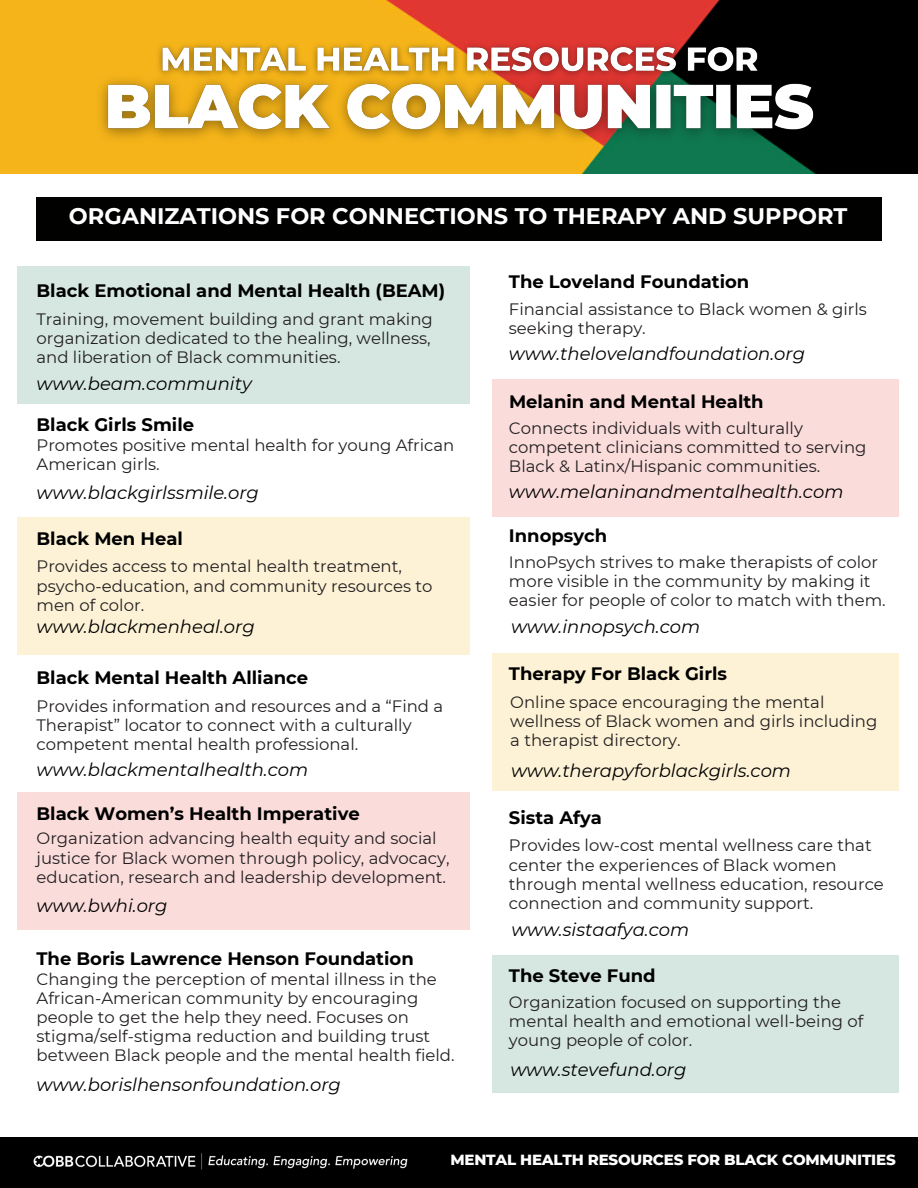
<style>
.page{position:relative;width:918px;height:1188px;background:#fff}
.page>*{position:absolute;margin:0;border:0;box-sizing:border-box;transform-origin:0 0}
.t1{font:700 22.5px "Montserrat";color:#fff}
.t2{font:italic 18px "Montserrat";color:#000}
.t3{font:700 18px "Montserrat";color:#000}
.t4{font:16.5px/19.2px "Montserrat";color:#231f20}
.t5{font:800 15px "Montserrat";letter-spacing:-.015em;color:#fff}
</style>
<div class="page">
<div style="left:0;top:1137px;width:918px;height:51px;background:#000"></div>
<img style="left:33px;top:1153px;width:375px;height:17px">
<div style="left:17px;top:266px;width:452px;height:138px;background:#d5e7e0"></div>
<div style="left:17px;top:517px;width:452px;height:138px;background:#fdf2d6"></div>
<div style="left:17px;top:792px;width:452px;height:138px;background:#fadcdb"></div>
<div style="left:492px;top:379px;width:407px;height:138px;background:#fadcdb"></div>
<div style="left:492px;top:653px;width:407px;height:138px;background:#fdf2d6"></div>
<div style="left:492px;top:955px;width:407px;height:138px;background:#d5e7e0"></div>
<div style="left:37px;top:198px;width:844px;height:43px;background:#010100"></div>
<img style="left:0;top:0;width:918px;height:173px">
<img style="left:151px;top:36px;width:619px;height:30px">
<img style="left:88px;top:66px;width:746px;height:86px">
<h1 class="t1" style="left:69px;top:202px;width:780px">ORGANIZATIONS FOR CONNECTIONS TO THERAPY AND SUPPORT</h1>
<h3 class="t3" style="left:37px;top:280px;width:410px">Black Emotional and Mental Health (BEAM)</h3>
<h4 class="t4" style="left:37px;top:309px;width:398px">Training, movement building and grant making organization dedicated to the healing, wellness, and liberation of Black communities.</h4>
<h4 class="t2" style="left:37px;top:373px;width:217px">www.beam.community</h4>
<h3 class="t3" style="left:37px;top:413px;width:159px">Black Girls Smile</h3>
<h4 class="t4" style="left:37px;top:435px;width:419px">Promotes positive mental health for young African<br>American girls.</h4>
<h4 class="t2" style="left:37px;top:482px;width:224px">www.blackgirlssmile.org</h4>
<h3 class="t3" style="left:37px;top:528px;width:148px">Black Men Heal</h3>
<h4 class="t4" style="left:37px;top:557px;width:397px">Provides access to mental health treatment, psycho-education, and community resources to men of color.</h4>
<h4 class="t2" style="left:37px;top:615px;width:220px">www.blackmenheal.org</h4>
<h3 class="t3" style="left:37px;top:666px;width:273px">Black Mental Health Alliance</h3>
<h4 class="t4" style="left:37px;top:696px;width:408px">Provides information and resources and a “Find a<br>Therapist” locator to connect with a culturally competent mental health professional.</h4>
<h4 class="t2" style="left:37px;top:758px;width:273px">www.blackmentalhealth.com</h4>
<h3 class="t3" style="left:37px;top:802px;width:325px">Black Women’s Health Imperative</h3>
<h4 class="t4" style="left:37px;top:829px;width:415px">Organization advancing health equity and social justice for Black women through policy, advocacy, education, research and leadership development.</h4>
<h4 class="t2" style="left:37px;top:894px;width:133px">www.bwhi.org</h4>
<h3 class="t3" style="left:37px;top:947px;width:379px">The Boris Lawrence Henson Foundation</h3>
<h4 class="t4" style="left:37px;top:969px;width:420px">Changing the perception of mental illness in the African-American community by encouraging people to get the help they need. Focuses on stigma/self-stigma reduction and building trust between Black people and the mental health field.</h4>
<h4 class="t2" style="left:37px;top:1073px;width:306px">www.borislhensonfoundation.org</h4>
<h3 class="t3" style="left:509px;top:270px;width:242px">The Loveland Foundation</h3>
<h4 class="t4" style="left:509px;top:299px;width:360px">Financial assistance to Black women &amp; girls seeking therapy.</h4>
<h4 class="t2" style="left:509px;top:342px;width:298px">www.thelovelandfoundation.org</h4>
<h3 class="t3" style="left:509px;top:390px;width:256px">Melanin and Mental Health</h3>
<h4 class="t4" style="left:509px;top:418px;width:359px">Connects individuals with culturally competent clinicians committed to serving<br>Black &amp; Latinx/Hispanic communities.</h4>
<h4 class="t2" style="left:509px;top:480px;width:336px">www.melaninandmentalhealth.com</h4>
<h3 class="t3" style="left:509px;top:524px;width:100px">Innopsych</h3>
<h4 class="t4" style="left:509px;top:552px;width:378px">InnoPsych strives to make therapists of color more visible in the community by making it easier for people of color to match with them.</h4>
<h4 class="t2" style="left:511px;top:615px;width:191px">www.innopsych.com</h4>
<h4 class="t3" style="left:509px;top:663px;width:220px">Therapy For Black Girls</h4>
<h4 class="t4" style="left:510px;top:693px;width:369px">Online space encouraging the mental wellness of Black women and girls including a therapist directory.</h4>
<h3 class="t2" style="left:511px;top:760px;width:282px">www.therapyforblackgirls.com</h3>
<h3 class="t3" style="left:509px;top:806px;width:95px">Sista Afya</h3>
<h4 class="t4" style="left:509px;top:836px;width:376px">Provides low-cost mental wellness care that center the experiences of Black women through mental wellness education, resource connection and community support.</h4>
<h4 class="t2" style="left:511px;top:918px;width:179px">www.sistaafya.com</h4>
<h4 class="t3" style="left:509px;top:965px;width:148px">The Steve Fund</h4>
<h4 class="t4" style="left:509px;top:992px;width:356px">Organization focused on supporting the mental health and emotional well-being of young people of color.</h4>
<h3 class="t2" style="left:510px;top:1059px;width:178px">www.stevefund.org</h3>
<p class="t5" style="left:450px;top:1151px;width:447px">MENTAL HEALTH RESOURCES FOR BLACK COMMUNITIES</p>
</div>
